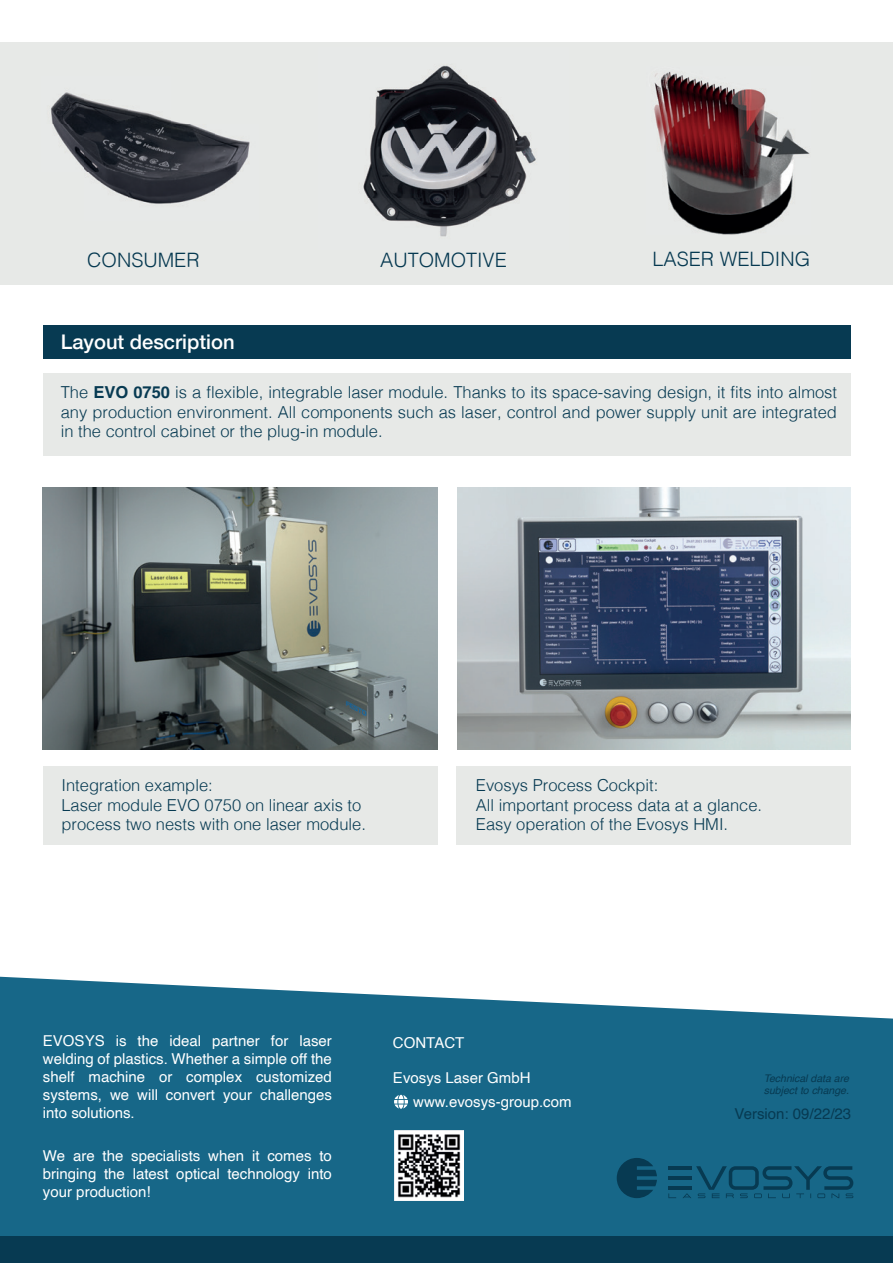
<style>
.page{position:relative;width:893px;height:1263px;background:#fff}
.page>*{position:absolute;margin:0;border:0;box-sizing:border-box;transform-origin:0 0}
.t1{font:500 20.1px "Helvetica Neue";color:#fff}
.t2{font:300 19.8px "Helvetica";color:#053850}
.t3{font:300 16.5px/19.8px "Helvetica";color:#073a52}
.t4{font:15px/18px "Helvetica";color:#fff;text-align:justify}
.t5{font:15px "Helvetica";color:#073a52}
.t6{font:italic 10.5px/12.6px "Helvetica";color:#073a52}
.s1{font-weight:700}
</style>
<div class="page">
<div style="left:0;top:43px;width:893px;height:242px;background:#e7e9e7"></div>
<img style="left:654px;top:71px;width:156px;height:164px">
<svg style="left:0;top:977px;width:893px;height:259px;background:#2b7492"></svg>
<div style="left:0;top:1236px;width:893px;height:27px;background:#073a52"></div>
<div style="left:43px;top:325px;width:807px;height:34px;background:#073a52"></div>
<div style="left:43px;top:373px;width:807px;height:83px;background:#e7e9e7"></div>
<svg style="left:617px;top:1158px;width:40px;height:40px;background:#0c4863"></svg>
<svg style="left:668px;top:1166px;width:185px;height:32px;background:#125977"></svg>
<img style="left:51px;top:92px;width:199px;height:112px">
<img style="left:363px;top:65px;width:173px;height:172px">
<img style="left:43px;top:487px;width:394px;height:263px">
<img style="left:457px;top:487px;width:393px;height:262px">
<div style="left:43px;top:766px;width:394px;height:78px;background:#e7e9e7"></div>
<div style="left:456px;top:766px;width:395px;height:78px;background:#e7e9e7"></div>
<svg style="left:394px;top:1095px;width:14px;height:14px"></svg>
<img style="left:394px;top:1131px;width:69px;height:69px">
<p class="t2" style="left:87px;top:243px;width:114px">CONSUMER</p>
<p class="t2" style="left:380px;top:243px;width:128px">AUTOMOTIVE</p>
<p class="t2" style="left:652px;top:242px;width:159px">LASER WELDING</p>
<p class="t1" style="left:61px;top:326px;width:175px">Layout description</p>
<p class="t3" style="left:61px;top:381px;width:778px;text-align:justify">The <span class="s1">EVO 0750</span> is a flexible, integrable laser module. Thanks to its space-saving design, it fits into almost any production environment. All components such as laser, control and power supply unit are integrated in the control cabinet or the plug-in module.</p>
<p class="t3" style="left:61px;top:774px;width:306px">Integration example:<br>Laser module EVO 0750 on linear axis to process two nests with one laser module.</p>
<p class="t3" style="left:476px;top:774px;width:288px">Evosys Process Cockpit:<br>All important process data at a glance.<br>Easy operation of the Evosys HMI.</p>
<p class="t4" style="left:43px;top:1033px;width:290px">EVOSYS is the ideal partner for laser welding of plastics. Whether a simple off the shelf machine or complex customized systems, we will convert your challenges into solutions.</p>
<p class="t4" style="left:43px;top:1147px;width:290px">We are the specialists when it comes to bringing the latest optical technology into your production!</p>
<p class="t4" style="left:393px;top:1034px;width:73px">CONTACT</p>
<p class="t4" style="left:393px;top:1069px;width:139px">Evosys Laser GmbH</p>
<p class="t4" style="left:413px;top:1093px;width:160px">www.evosys-group.com</p>
<p class="t6" style="left:764px;top:1072px;width:87px">Technical data are subject to change.</p>
<p class="t5" style="left:734px;top:1102px;width:118px">Version: 09/22/23</p>
</div>
